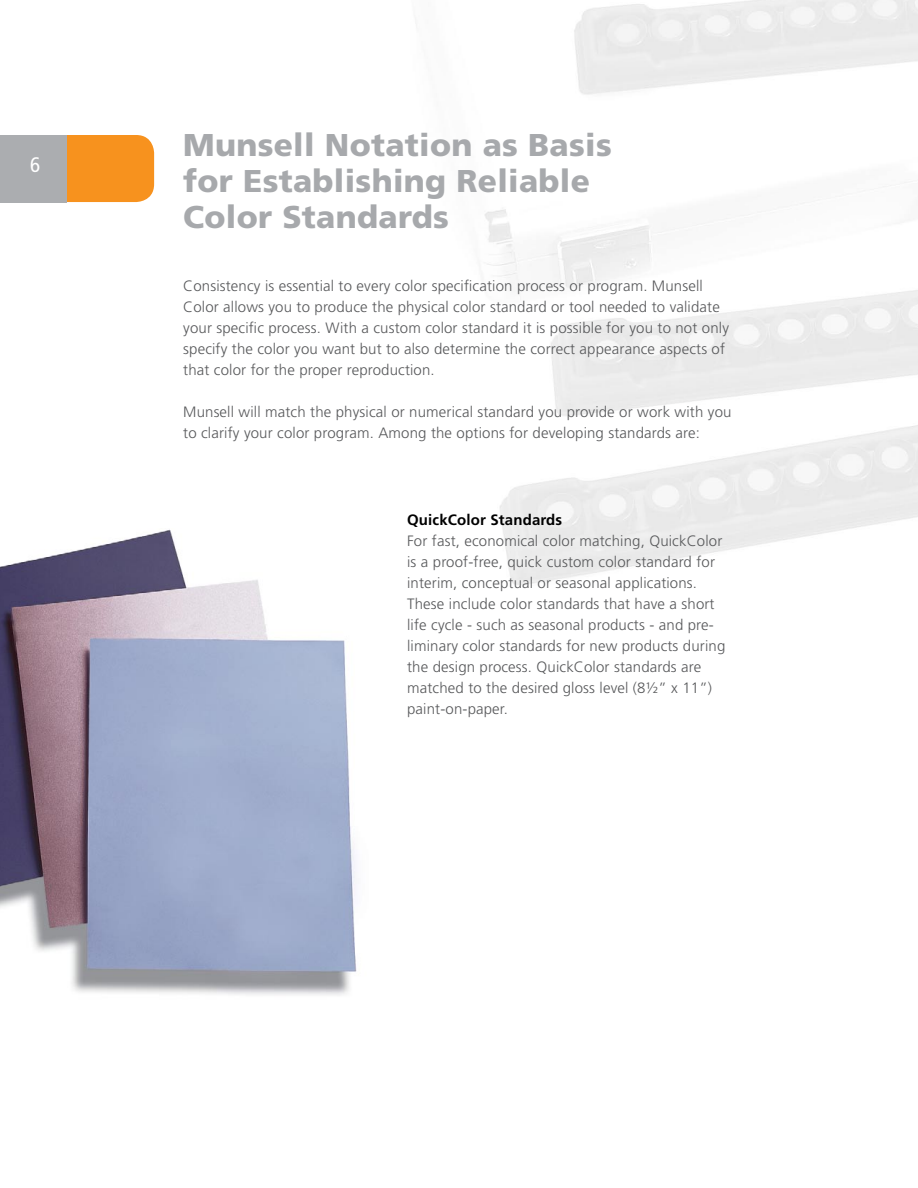
<style>
.page{position:relative;width:918px;height:1188px;background:#fff}
.page>*{position:absolute;margin:0;border:0;box-sizing:border-box;transform-origin:0 0}
.t1{font:900 31.5px/36px "Frutiger";letter-spacing:.01em;color:#a7a9ac}
.t2{font:300 15px/21px "Frutiger";letter-spacing:.01em;color:#58595b}
.t3{font:700 15px "Frutiger";letter-spacing:.01em;color:#000}
</style>
<div class="page">
<img style="left:0;top:529px;width:357px;height:466px">
<svg style="left:0;top:135px;width:154px;height:67px;background:#d59f60"></svg>
<h1 class="t1" style="left:183px;top:127px;width:430px">Munsell Notation as Basis for Establishing Reliable<br>Color Standards</h1>
<p class="t2" style="left:183px;top:276px;width:547px">Consistency is essential to every color specification process or program. Munsell Color allows you to produce the physical color standard or tool needed to validate your specific process. With a custom color standard it is possible for you to not only specify the color you want but to also determine the correct appearance aspects of that color for the proper reproduction.</p>
<p class="t2" style="left:183px;top:402px;width:550px">Munsell will match the physical or numerical standard you provide or work with you to clarify your color program. Among the options for developing standards are:</p>
<p class="t3" style="left:407px;top:511px;width:157px">QuickColor Standards</p>
<p class="t2" style="left:407px;top:531px;width:320px">For fast, economical color matching, QuickColor is a proof-free, quick custom color standard for interim, conceptual or seasonal applications.<br>These include color standards that have a short life cycle - such as seasonal products - and pre&shy;liminary color standards for new products during the design process. QuickColor standards are matched to the desired gloss level (8½” x 11”) paint-on-paper.</p>
</div>
